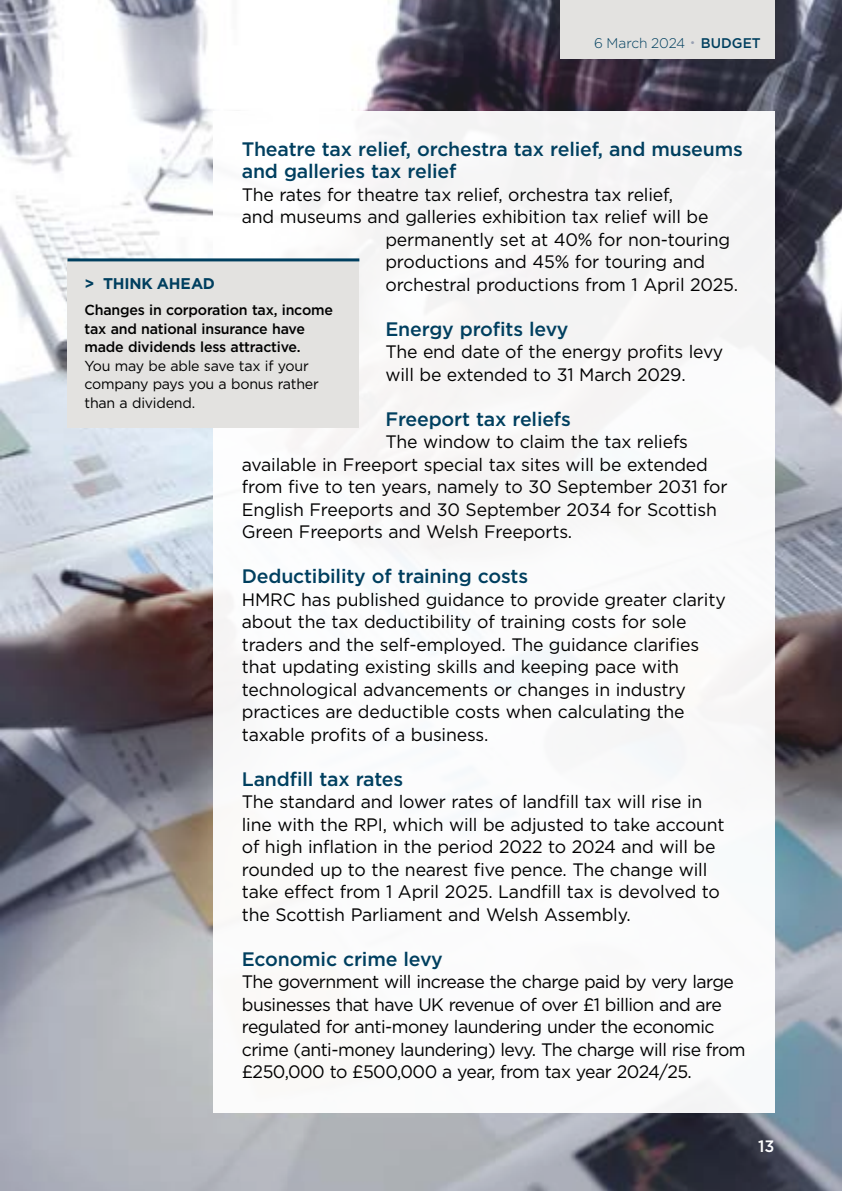
<style>
.page{position:relative;width:842px;height:1191px;background:#fff}
.page>*{position:absolute;margin:0;border:0;box-sizing:border-box;transform-origin:0 0}
.t1{font:500 19.6px/22.6px "Gotham";letter-spacing:-.01em;color:#003f5f}
.t2{font:18px/22.4px "Gotham";letter-spacing:-.01em;color:#000}
.t3{font:18px/22.4px "Gotham";letter-spacing:-.03em;color:#000}
.t4{font:500 16.4px "Gotham";color:#fff}
.t5{font:700 15.6px "Gotham";letter-spacing:-.01em;color:#003f5f}
.t6{font:500 14.4px/18.6px "Gotham";letter-spacing:-.015em;color:#000}
.t7{font:14.4px/18.6px "Gotham";letter-spacing:-.015em;color:#000}
.t8{font:300 14px "Gotham";letter-spacing:-.01em;color:#003f5f}
.t9{font:500 14px "Gotham";color:#003f5f}
.s1{font-weight:300}
</style>
<div class="page">
<img style="left:0;top:0;width:842px;height:1191px">
<div style="left:560px;top:0;width:214px;height:58px;background:#e3e2e0"></div>
<div style="left:213px;top:111px;width:561px;height:1001px;background:#fff"></div>
<div style="left:68px;top:259px;width:291px;height:168px;background:#e3e2e0"></div>
<hr style="left:68px;top:258px;width:291px;height:3px;background:#003f5f">
<p class="t8" style="left:594px;top:34px;width:93px">6 March 2024</p>
<p class="t8" style="left:590px;top:34px;width:14px">15</p>
<p class="t9" style="left:677px;top:34px;width:85px"><span class="s1">3</span> <sup>●</sup> BUDGET</p>
<p class="t1" style="left:242px;top:137px;width:502px">Theatre tax relief, orchestra tax relief, and museums and galleries tax relief</p>
<p class="t2" style="left:242px;top:183px;width:433px">The rates for theatre tax relief, orchestra tax relief,</p>
<p class="t2" style="left:242px;top:205px;width:468px">and museums and galleries exhibition tax relief will be</p>
<p class="t2" style="left:385px;top:228px;width:346px">permanently set at 40% for non-touring</p>
<p class="t2" style="left:385px;top:250px;width:321px">productions and 45% for touring and</p>
<p class="t2" style="left:385px;top:273px;width:354px">orchestral productions from 1 April 2025.</p>
<p class="t1" style="left:385px;top:317px;width:184px">Energy profits levy</p>
<p class="t2" style="left:385px;top:340px;width:339px">The end date of the energy profits levy will be extended to 31 March 2029.</p>
<p class="t1" style="left:385px;top:407px;width:187px">Freeport tax reliefs</p>
<p class="t2" style="left:242px;top:430px;width:487px;text-indent:144px">The window to claim the tax reliefs available in Freeport special tax sites will be extended from five to ten years, namely to 30 September 2031 for English Freeports and 30 September 2034 for Scottish Green Freeports and Welsh Freeports.</p>
<p class="t1" style="left:242px;top:565px;width:288px">Deductibility of training costs</p>
<p class="t2" style="left:242px;top:588px;width:485px">HMRC has published guidance to provide greater clarity about the tax deductibility of training costs for sole traders and the self-employed. The guidance clarifies that updating existing skills and keeping pace with technological advancements or changes in industry practices are deductible costs when calculating the taxable profits of a business.</p>
<p class="t1" style="left:242px;top:767px;width:163px">Landfill tax rates</p>
<p class="t2" style="left:242px;top:790px;width:484px">The standard and lower rates of landfill tax will rise in line with the RPI, which will be adjusted to take account of high inflation in the period 2022 to 2024 and will be rounded up to the nearest five pence. The change will take effect from 1 April 2025. Landfill tax is devolved to the Scottish Parliament and Welsh Assembly.</p>
<p class="t1" style="left:242px;top:947px;width:202px">Economic crime levy</p>
<p class="t3" style="left:242px;top:970px;width:505px">The government will increase the charge paid by very large businesses that have UK revenue of over £1 billion and are regulated for anti-money laundering under the economic crime (anti-money laundering) levy. The charge will rise from £250,000 to £500,000 a year, from tax year 2024/25.</p>
<p class="t5" style="left:85px;top:273px;width:132px">&gt; THINK AHEAD</p>
<p class="t6" style="left:85px;top:300px;width:250px">Changes in corporation tax, income tax and national insurance have made dividends less attractive.</p>
<p class="t7" style="left:85px;top:356px;width:236px">You may be able save tax if your company pays you a bonus rather than a dividend.</p>
<p class="t4" style="left:758px;top:1135px;width:18px">13</p>
</div>
